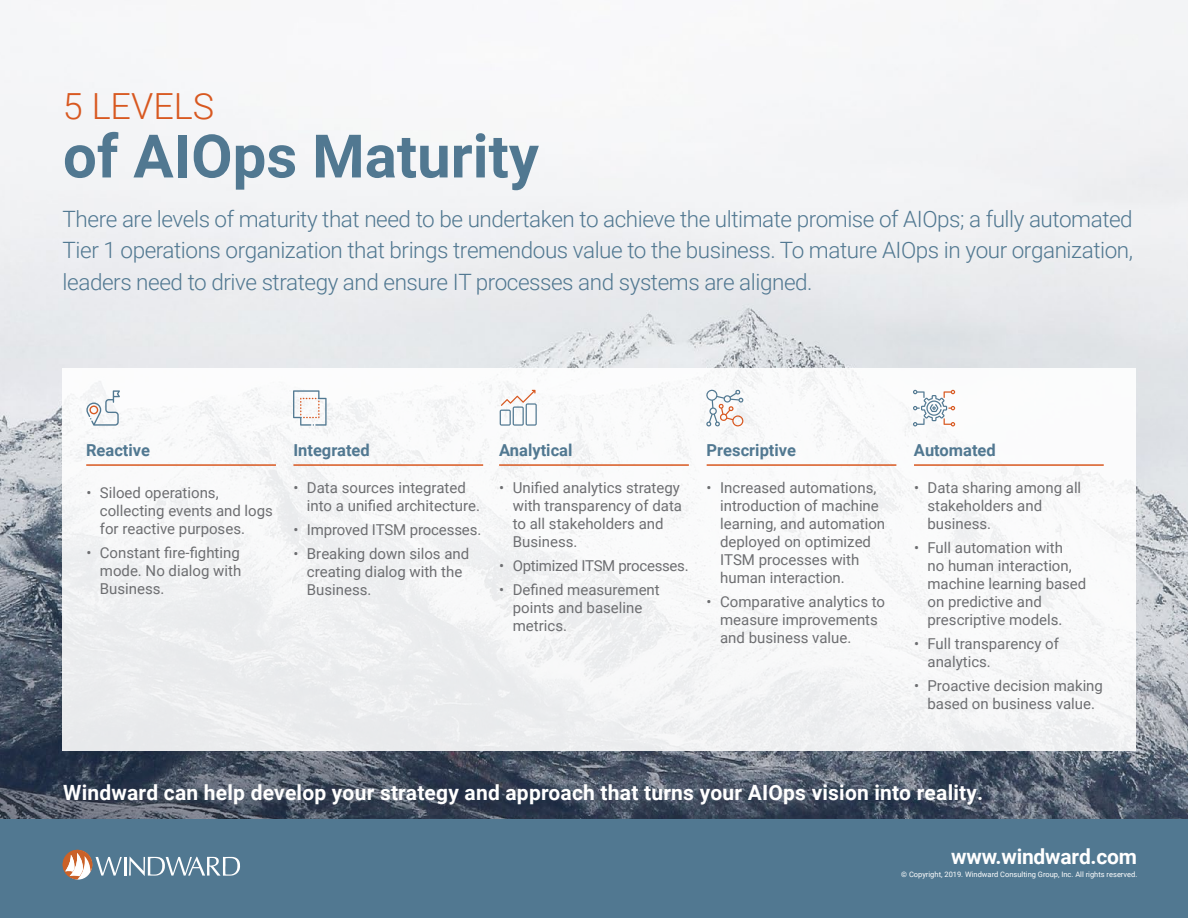
<style>
.page{position:relative;width:1188px;height:918px;background:#fff}
.page>*{position:absolute;margin:0;border:0;box-sizing:border-box;transform-origin:0 0}
.t1{font:700 60px "Roboto";color:#517891}
.t2{font:300 36px "Roboto";color:#d85820}
.t3{font:300 22.5px/31.5px "Roboto";letter-spacing:-.02em;color:#517891;text-align:justify}
.t4{font:700 21px "Roboto";letter-spacing:.01em;color:#fff}
.t5{font:700 21px "Roboto";letter-spacing:-.01em;color:#fff}
.t6{font:700 16.5px "Roboto";color:#517891}
.t7{font:15px/18px "Roboto";color:#6d6e71}
.t8{font:15px "Roboto";letter-spacing:-.02em;color:#6d6e71}
.t9{font:7.5px "Roboto";color:#fff}
</style>
<div class="page">
<div style="left:0;top:817px;width:1188px;height:101px;background:#517891"></div>
<img style="left:0;top:0;width:1188px;height:819px">
<div style="left:63px;top:369px;width:1073px;height:382px;background:linear-gradient(to right,#f1f2f3,#f9f9fa)"></div>
<svg style="left:63px;top:850px;width:177px;height:30px"></svg>
<hr style="left:499px;top:464px;width:190px;height:2px;background:#d85820">
<hr style="left:707px;top:464px;width:189px;height:2px;background:#d85820">
<hr style="left:293px;top:464px;width:190px;height:2px;background:#d85820">
<hr style="left:86px;top:464px;width:190px;height:2px;background:#d85820">
<hr style="left:914px;top:464px;width:190px;height:2px;background:#d85820">
<svg style="left:293px;top:390px;width:34px;height:36px"></svg>
<svg style="left:500px;top:390px;width:37px;height:36px"></svg>
<svg style="left:913px;top:390px;width:42px;height:36px"></svg>
<svg style="left:86px;top:390px;width:34px;height:36px"></svg>
<svg style="left:706px;top:389px;width:38px;height:38px"></svg>
<h2 class="t2" style="left:63px;top:81px;width:153px">5 LEVELS</h2>
<h1 class="t1" style="left:63px;top:114px;width:477px">of AIOps Maturity</h1>
<p class="t3" style="left:63px;top:202px;width:1072px">There are levels of maturity that need to be undertaken to achieve the ultimate promise of AIOps; a fully automated Tier 1 operations organization that brings tremendous value to the business. To mature AIOps in your organization, leaders need to drive strategy and ensure IT processes and systems are aligned.</p>
<p class="t6" style="left:86px;top:438px;width:66px">Reactive</p>
<p class="t6" style="left:293px;top:438px;width:78px">Integrated</p>
<p class="t6" style="left:499px;top:438px;width:75px">Analytical</p>
<p class="t6" style="left:707px;top:438px;width:91px">Prescriptive</p>
<p class="t6" style="left:914px;top:438px;width:83px">Automated</p>
<p class="t7" style="left:513px;top:478px;width:171px;text-indent:-14px">• Unified analytics strategy with transparency of data to all stakeholders and<br>Business.</p>
<p class="t8" style="left:499px;top:555px;width:191px">• Optimized ITSM processes.</p>
<p class="t7" style="left:513px;top:580px;width:149px;text-indent:-14px">• Defined measurement points and baseline metrics.</p>
<p class="t7" style="left:307px;top:478px;width:175px;text-indent:-14px">• Data sources integrated into a unified architecture.</p>
<p class="t7" style="left:293px;top:520px;width:189px">• Improved ITSM processes.</p>
<p class="t7" style="left:307px;top:544px;width:164px;text-indent:-14px">• Breaking down silos and creating dialog with the<br>Business.</p>
<p class="t7" style="left:720px;top:478px;width:167px;text-indent:-14px">• Increased automations, introduction of machine learning, and automation deployed on optimized<br>ITSM processes with human interaction.</p>
<p class="t7" style="left:720px;top:592px;width:166px;text-indent:-14px">• Comparative analytics to measure improvements and business value.</p>
<p class="t7" style="left:928px;top:478px;width:155px;text-indent:-14px">• Data sharing among all stakeholders and business.</p>
<p class="t7" style="left:928px;top:538px;width:160px;text-indent:-14px">• Full automation with<br>no human interaction, machine learning based on predictive and prescriptive models.</p>
<p class="t7" style="left:928px;top:634px;width:133px;text-indent:-14px">• Full transparency of analytics.</p>
<p class="t7" style="left:914px;top:676px;width:191px;text-align:center">• Proactive decision making based on business value.</p>
<p class="t7" style="left:100px;top:484px;width:175px;text-indent:-13px">• Siloed operations, collecting events and logs for reactive purposes.</p>
<p class="t7" style="left:100px;top:544px;width:143px;text-align:justify;text-indent:-13px">• Constant fire-fighting mode. No dialog with Business.</p>
<h3 class="t4" style="left:63px;top:778px;width:922px">Windward can help develop your strategy and approach that turns your AIOps vision into reality.</h3>
<h3 class="t5" style="left:951px;top:842px;width:187px">www.windward.com</h3>
<p class="t9" style="left:901px;top:869px;width:238px">© Copyright, 2019. Windward Consulting Group, Inc. All rights reserved.</p>
</div>
